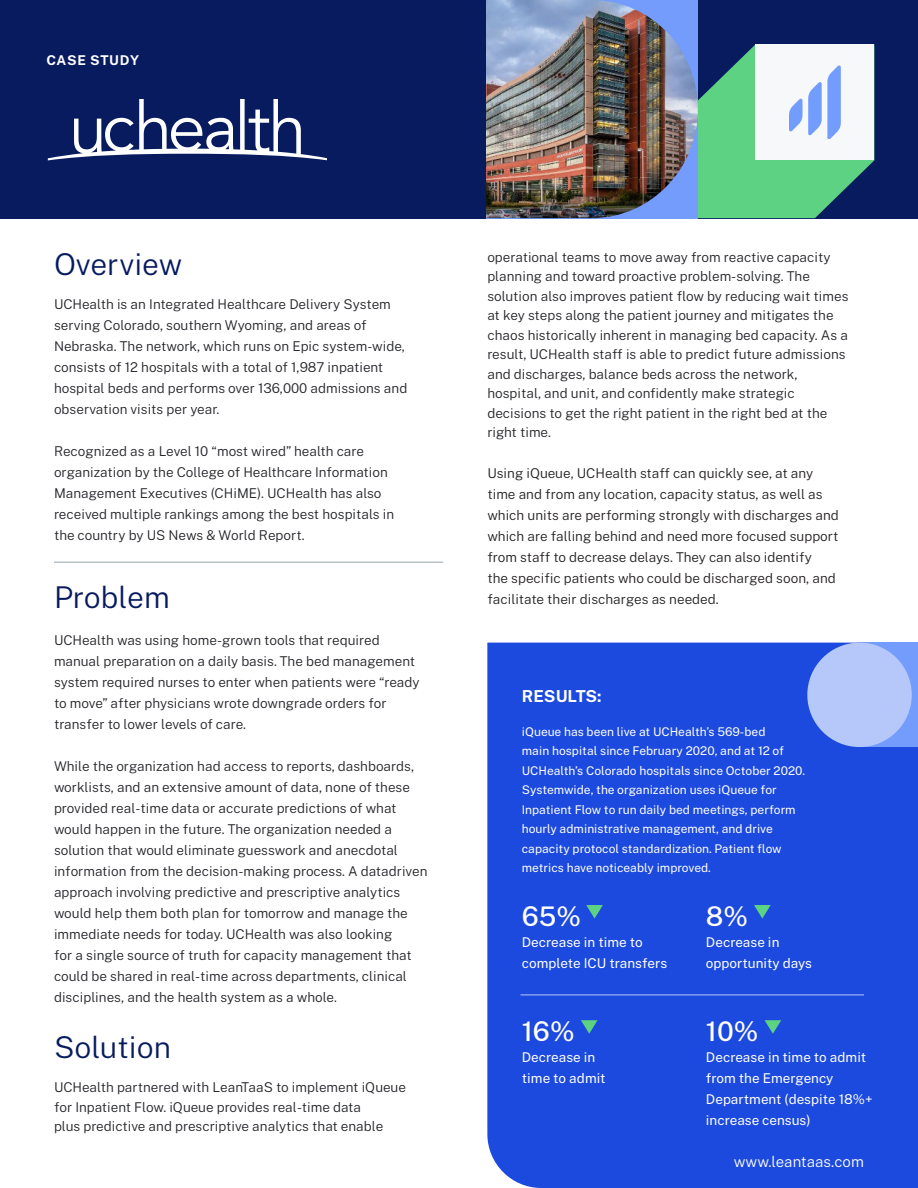
<style>
.page{position:relative;width:918px;height:1188px;background:#fff}
.page>*{position:absolute;margin:0;border:0;box-sizing:border-box;transform-origin:0 0}
.t1{font:300 30px "Public Sans";color:#081b5f}
.t2{font:500 27px "Public Sans";color:#fff}
.t3{font:700 16.5px "Public Sans";color:#fff}
.t4{font:300 15px "Public Sans";color:#fff}
.t5{font:300 13.5px/21px "Public Sans";color:#222328}
.t6{font:300 13.5px/21px "Public Sans";color:#231f20}
.t7{font:13.5px/21px "Public Sans";color:#fff}
.t8{font:700 13.5px "Public Sans";letter-spacing:.05em;color:#fff}
.t9{font:12px/19.5px "Public Sans";color:#fff}
</style>
<div class="page">
<div style="left:0;top:0;width:918px;height:218px;background:#081b5f"></div>
<svg style="left:698px;top:44px;width:176px;height:174px"></svg>
<hr style="left:54px;top:562px;width:389px;height:1px;background:#96a6b0">
<svg style="left:48px;top:99px;width:279px;height:61px"></svg>
<div style="left:487px;top:643px;width:431px;height:545px;background:#1c4ade"></div>
<div style="left:858px;top:643px;width:60px;height:104px;background:#739cfc"></div>
<div style="left:807px;top:643px;width:105px;height:104px;background:#b6c8fa;border-radius:50%"></div>
<hr style="left:521px;top:995px;width:343px;height:1px;background:#b6c8fa">
<svg style="left:754px;top:905px;width:17px;height:14px"></svg>
<svg style="left:586px;top:905px;width:17px;height:14px"></svg>
<svg style="left:581px;top:1020px;width:17px;height:14px"></svg>
<img style="left:486px;top:0;width:212px;height:218px">
<svg style="left:765px;top:1020px;width:16px;height:14px"></svg>
<p class="t8" style="left:46px;top:53px;width:94px">CASE STUDY</p>
<h1 class="t1" style="left:54px;top:250px;width:130px">Overview</h1>
<p class="t5" style="left:54px;top:294px;width:355px">UCHealth is an Integrated Healthcare Delivery System serving Colorado, southern Wyoming, and areas of Nebraska. The network, which runs on Epic system-wide, consists of 12 hospitals with a total of 1,987 inpatient hospital beds and performs over 136,000 admissions and observation visits per year.</p>
<p class="t5" style="left:54px;top:441px;width:342px">Recognized as a Level 10 “most wired” health care organization by the College of Healthcare Information Management Executives (CHiME). UCHealth has also received multiple rankings among the best hospitals in the country by US News &amp; World Report.</p>
<h1 class="t1" style="left:54px;top:583px;width:117px">Problem</h1>
<p class="t5" style="left:54px;top:630px;width:367px">UCHealth was using home-grown tools that required manual preparation on a daily basis. The bed management system required nurses to enter when patients were “ready to move” after physicians wrote downgrade orders for transfer to lower levels of care.</p>
<p class="t5" style="left:54px;top:756px;width:375px">While the organization had access to reports, dashboards, worklists, and an extensive amount of data, none of these provided real-time data or accurate predictions of what would happen in the future. The organization needed a solution that would eliminate guesswork and anecdotal information from the decision-making process. A datadriven approach involving predictive and prescriptive analytics would help them both plan for tomorrow and manage the immediate needs for today. UCHealth was also looking<br>for a single source of truth for capacity management that could be shared in real-time across departments, clinical disciplines, and the health system as a whole.</p>
<h1 class="t1" style="left:54px;top:1033px;width:119px">Solution</h1>
<p class="t5" style="left:54px;top:1078px;width:353px;line-height:19.5px">UCHealth partnered with LeanTaaS to implement iQueue for Inpatient Flow. iQueue provides real-time data<br>plus predictive and prescriptive analytics that enable</p>
<p class="t5" style="left:487px;top:248px;width:363px;line-height:19.5px">operational teams to move away from reactive capacity planning and toward proactive problem-solving. The solution also improves patient flow by reducing wait times at key steps along the patient journey and mitigates the chaos historically inherent in managing bed capacity. As a result, UCHealth staff is able to predict future admissions and discharges, balance beds across the network, hospital, and unit, and confidently make strategic decisions to get the right patient in the right bed at the right time.</p>
<p class="t6" style="left:487px;top:463px;width:353px">Using iQueue, UCHealth staff can quickly see, at any time and from any location, capacity status, as well as which units are performing strongly with discharges and which are falling behind and need more focused support from staff to decrease delays. They can also identify<br>the specific patients who could be discharged soon, and facilitate their discharges as needed.</p>
<p class="t3" style="left:522px;top:689px;width:81px">RESULTS:</p>
<p class="t9" style="left:522px;top:722px;width:285px">iQueue has been live at UCHealth’s 569-bed<br>main hospital since February 2020, and at 12 of UCHealth’s Colorado hospitals since October 2020.<br>Systemwide, the organization uses iQueue for Inpatient Flow to run daily bed meetings, perform hourly administrative management, and drive capacity protocol standardization. Patient flow metrics have noticeably improved.</p>
<h2 class="t2" style="left:522px;top:904px;width:61px">65%</h2>
<p class="t7" style="left:522px;top:932px;width:147px">Decrease in time to complete ICU transfers</p>
<h2 class="t2" style="left:522px;top:1019px;width:54px">16%</h2>
<p class="t7" style="left:522px;top:1047px;width:85px">Decrease in time to admit</p>
<h2 class="t2" style="left:706px;top:904px;width:44px">8%</h2>
<p class="t7" style="left:706px;top:932px;width:108px">Decrease in opportunity days</p>
<h2 class="t2" style="left:706px;top:1019px;width:54px">10%</h2>
<p class="t7" style="left:706px;top:1047px;width:168px">Decrease in time to admit from the Emergency<br>Department (despite 18%+ increase census)</p>
<p class="t4" style="left:734px;top:1155px;width:132px">www.leantaas.com</p>
</div>
